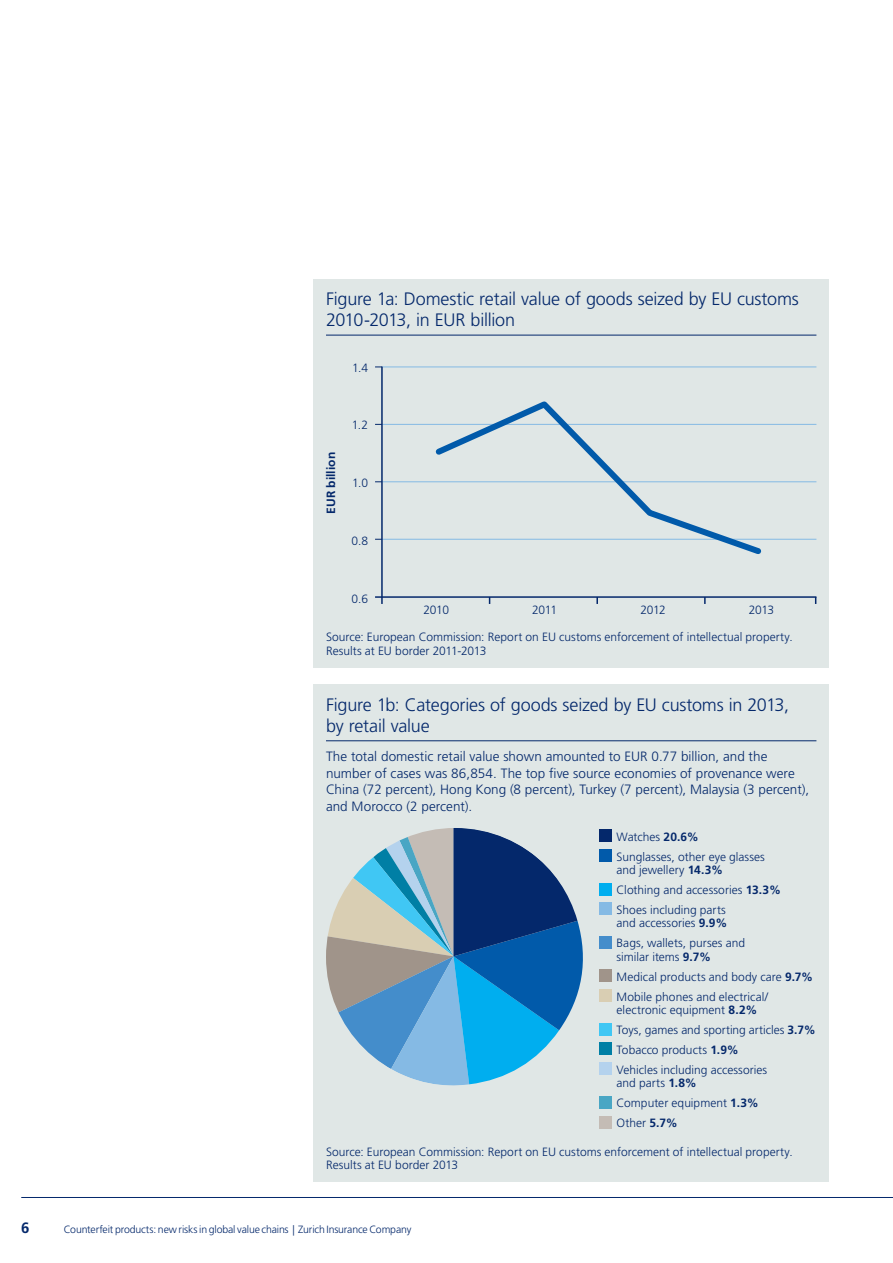
<style>
.page{position:relative;width:893px;height:1263px;background:#fff}
.page>*{position:absolute;margin:0;border:0;box-sizing:border-box;transform-origin:0 0}
.t1{font:300 18px/21px "Frutiger LT Std";letter-spacing:-.015em;color:#04286b}
.t2{font:700 15px "Frutiger LT Std";color:#04286b}
.t3{font:300 13.5px/16.5px "Frutiger LT Std";color:#04286b}
.t4{font:300 12px/20px "Frutiger LT Std";color:#04286b}
.t5{font:700 12px "Frutiger LT Std";letter-spacing:.005em;color:#04286b}
.t6{font:300 10.5px "Frutiger LT Std";letter-spacing:-.015em;color:#04286b}
.s1{font-weight:700}
</style>
<div class="page">
<hr style="left:21px;top:1197px;width:872px;height:1px;background:#04286b">
<div style="left:313px;top:279px;width:516px;height:389px;background:#e0e7e6"></div>
<hr style="left:326px;top:335px;width:490px;height:1px;background:#04286b">
<hr style="left:375px;top:596px;width:441px;height:2px;background:#04286b">
<hr style="left:382px;top:539px;width:434px;height:1px;background:#85bae4">
<hr style="left:382px;top:481px;width:434px;height:1px;background:#85bae4">
<hr style="left:382px;top:424px;width:434px;height:1px;background:#85bae4">
<svg style="left:596px;top:597px;width:2px;height:7px"></svg>
<svg style="left:704px;top:597px;width:2px;height:7px"></svg>
<hr style="left:382px;top:367px;width:434px;height:1px;background:#85bae4">
<hr style="left:381px;top:367px;width:2px;height:237px;background:#04286b">
<svg style="left:431px;top:401px;width:335px;height:153px"></svg>
<div style="left:313px;top:685px;width:516px;height:497px;background:#e0e7e6"></div>
<hr style="left:326px;top:740px;width:490px;height:1px;background:#04286b">
<div style="left:600px;top:829px;width:12px;height:13px;background:#04286b"></div>
<div style="left:600px;top:849px;width:12px;height:13px;background:#015aaa"></div>
<div style="left:600px;top:883px;width:12px;height:12px;background:#00aeef"></div>
<div style="left:600px;top:902px;width:12px;height:13px;background:#85bae4"></div>
<div style="left:600px;top:936px;width:12px;height:13px;background:#448dcb"></div>
<div style="left:600px;top:969px;width:12px;height:13px;background:#a0948a"></div>
<div style="left:600px;top:989px;width:12px;height:13px;background:#d9ceb3"></div>
<div style="left:600px;top:1023px;width:12px;height:12px;background:#40c7f4"></div>
<div style="left:600px;top:1042px;width:12px;height:13px;background:#007fa5"></div>
<div style="left:600px;top:1062px;width:12px;height:13px;background:#b4d2ed"></div>
<div style="left:600px;top:1096px;width:12px;height:12px;background:#49a6c4"></div>
<div style="left:600px;top:1116px;width:12px;height:12px;background:#c4bcb5"></div>
<svg style="left:326px;top:828px;width:257px;height:258px"></svg>
<h1 class="t1" style="left:326px;top:289px;width:474px">Figure 1a: Domestic retail value of goods seized by EU customs<br>2010-2013, in EUR billion</h1>
<p class="t4" style="left:352px;top:358px;width:18px">1.4</p>
<p class="t5" style="left:324px;top:514px;width:63px;rotate:-90deg">EUR billion</p>
<p class="t4" style="left:352px;top:415px;width:18px">1.2</p>
<p class="t4" style="left:352px;top:473px;width:18px">1.0</p>
<p class="t4" style="left:351px;top:531px;width:18px">0.8</p>
<p class="t4" style="left:352px;top:589px;width:18px">0.6</p>
<p class="t4" style="left:423px;top:600px;width:27px">2010</p>
<p class="t4" style="left:532px;top:600px;width:26px">2011</p>
<p class="t4" style="left:640px;top:600px;width:27px">2012</p>
<p class="t4" style="left:749px;top:600px;width:27px">2013</p>
<p class="t4" style="left:326px;top:631px;width:468px;line-height:13.5px">Source: European Commission: Report on EU customs enforcement of intellectual property.<br>Results at EU border 2011-2013</p>
<h1 class="t1" style="left:326px;top:694px;width:465px">Figure 1b: Categories of goods seized by EU customs in 2013, by retail value</h1>
<p class="t3" style="left:326px;top:748px;width:485px">The total domestic retail value shown amounted to EUR 0.77 billion, and the number of cases was 86,854. The top five source economies of provenance were China (72 percent), Hong Kong (8 percent), Turkey (7 percent), Malaysia (3 percent), and Morocco (2 percent).</p>
<p class="t4" style="left:617px;top:827px;width:150px">Watches <span class="s1">20.6%<br></span>Sunglasses, other eye glasses</p>
<p class="t4" style="left:617px;top:860px;width:166px">and jewellery <span class="s1">14.3%<br></span>Clothing and accessories <span class="s1">13.3%<br></span>Shoes including parts</p>
<p class="t4" style="left:617px;top:913px;width:130px">and accessories <span class="s1">9.9%<br></span>Bags, wallets, purses and</p>
<p class="t4" style="left:617px;top:947px;width:198px">similar items <span class="s1">9.7%<br></span>Medical products and body care <span class="s1">9.7%<br></span>Mobile phones and electrical/</p>
<p class="t4" style="left:617px;top:1000px;width:201px">electronic equipment <span class="s1">8.2%<br></span>Toys, games and sporting articles <span class="s1">3.7%<br></span>Tobacco products <span class="s1">1.9%<br></span>Vehicles including accessories</p>
<p class="t4" style="left:617px;top:1073px;width:144px">and parts <span class="s1">1.8%<br></span>Computer equipment <span class="s1">1.3%<br></span>Other <span class="s1">5.7%</span></p>
<p class="t4" style="left:326px;top:1145px;width:468px;line-height:13.5px">Source: European Commission: Report on EU customs enforcement of intellectual property.<br>Results at EU border 2013</p>
<p class="t2" style="left:21px;top:1219px;width:10px">6</p>
<p class="t6" style="left:64px;top:1224px;width:349px">Counterfeit products: new risks in global value chains | Zurich Insurance Company</p>
</div>
